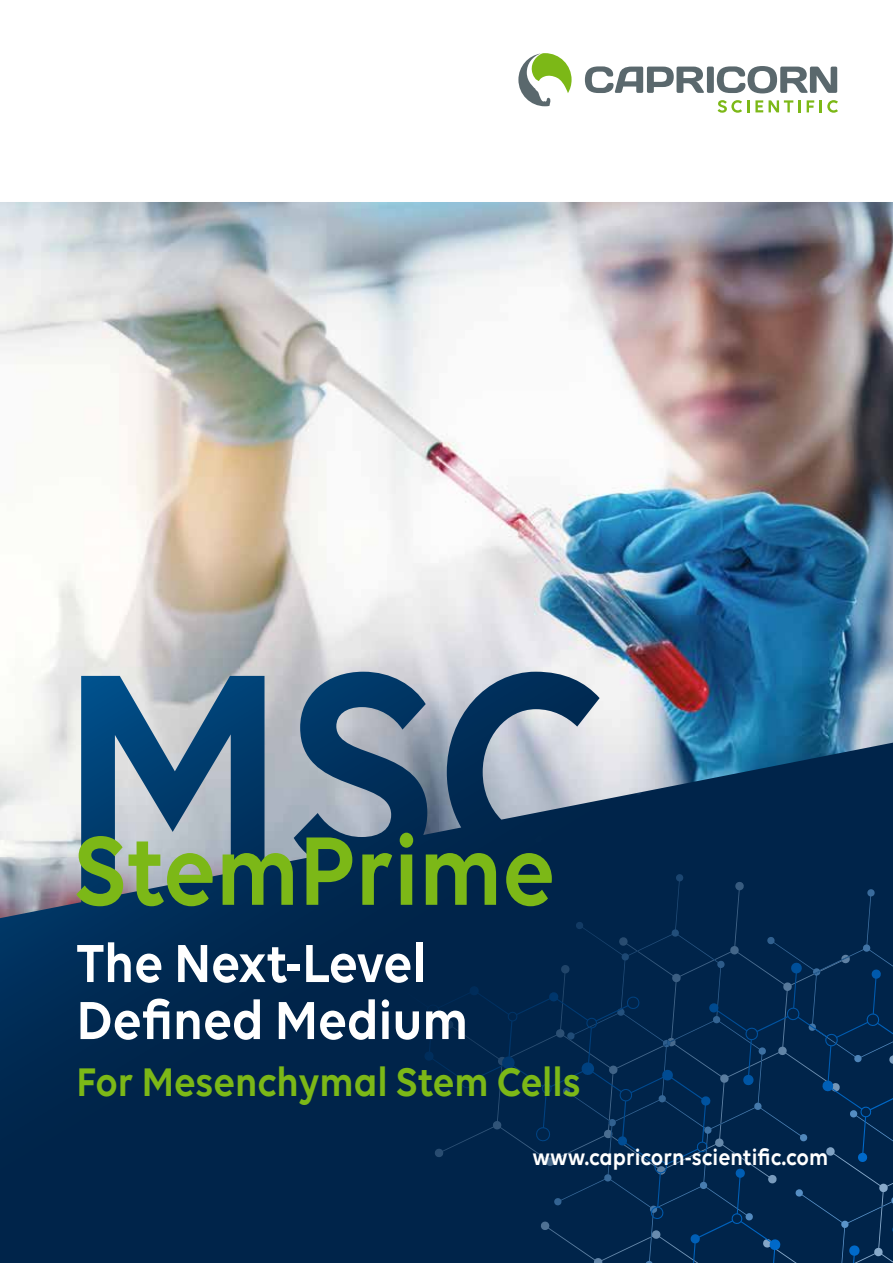
<style>
.page{position:relative;width:893px;height:1263px;background:#fff}
.page>*{position:absolute;margin:0;border:0;box-sizing:border-box;transform-origin:0 0}
.t1{font:600 105px "Volte";color:#7cb817;scale:.9 1}
.t2{font:600 57.75px/57px "Volte";color:#fff;scale:.9 1}
.t3{font:600 43.05px "Volte";color:#7cb817;scale:.9 1}
.t4{font:600 24.15px "Volte";color:#fff;scale:.9 1}
</style>
<div class="page">
<img style="left:0;top:202px;width:893px;height:470px">
<svg style="left:518px;top:53px;width:54px;height:53px"></svg>
<svg style="left:718px;top:100px;width:31px;height:13px"></svg>
<svg style="left:755px;top:100px;width:8px;height:12px"></svg>
<svg style="left:769px;top:100px;width:32px;height:12px"></svg>
<svg style="left:807px;top:100px;width:31px;height:13px"></svg>
<svg style="left:585px;top:66px;width:252px;height:27px"></svg>
<svg style="left:0;top:672px;width:893px;height:591px;background:#305373"></svg>
<svg style="left:197px;top:725px;width:208px;height:182px;background:#5a7691"></svg>
<svg style="left:439px;top:672px;width:203px;height:182px;background:#6e839a"></svg>
<div style="left:231px;top:854px;width:480px;height:366px;background:#00244a"></div>
<svg style="left:530px;top:889px;width:363px;height:374px;background:#02274e"></svg>
<h1 class="t1" style="left:73px;top:809px;width:537px">StemPrime</h1>
<h2 class="t2" style="left:77px;top:933px;width:437px">The Next-Level<br>Defined Medium</h2>
<h3 class="t3" style="left:77px;top:1057px;width:561px">For Mesenchymal Stem Cells</h3>
<p class="t4" style="left:532px;top:1143px;width:330px">www.capricorn-scientific.com</p>
</div>
